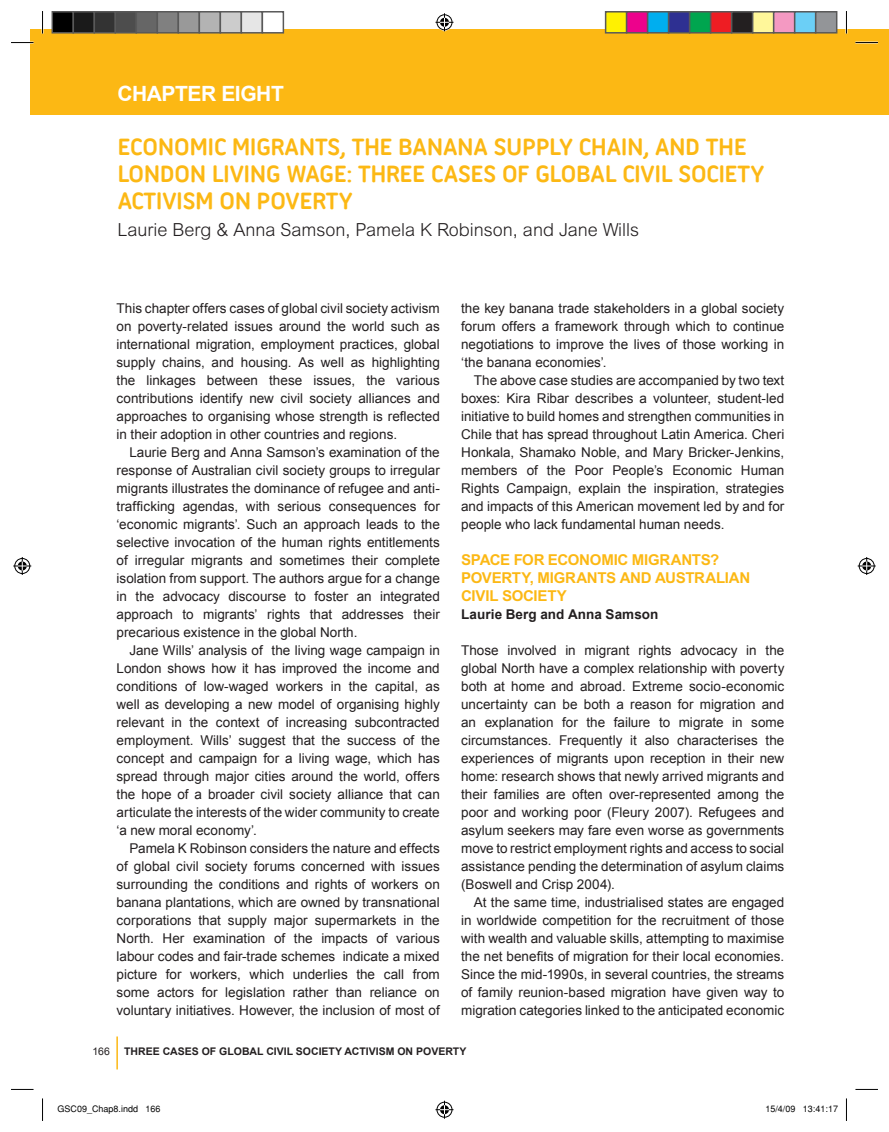
<style>
.page{position:relative;width:889px;height:1132px;background:#fff}
.page>*{position:absolute;margin:0;border:0;box-sizing:border-box;transform-origin:0 0}
.t1{font:700 25.5px/27px "Ubuntu Titling";letter-spacing:-.025em;color:#fcb814}
.t2{font:700 21px "Arial";letter-spacing:-.02em;color:#fff}
.t3{font:300 18px "Arial";color:#231f20}
.t4{font:700 15px/18px "Arial SFMT";letter-spacing:-.015em;color:#fcb814}
.t5{font:13.5px/18px "Arial";color:#231f20;text-align:justify}
.t6{font:700 13.5px "Arial";letter-spacing:.005em;color:#231f20}
.t7{font:700 10.5px "Arial";color:#231f20}
.t8{font:10.5px "Arial";color:#231f20}
.t9{font:9px "Helvetica";color:#000}
</style>
<div class="page">
<div style="left:846px;top:30px;width:43px;height:85px;background:#fcb814"></div>
<hr style="left:116px;top:1036px;width:2px;height:33px;background:#fcb814">
<div style="left:30px;top:29px;width:828px;height:86px;background:#fcb814"></div>
<hr style="left:845px;top:11px;width:2px;height:23px;background:#fff">
<svg style="left:11px;top:42px;width:23px;height:1px"></svg>
<svg style="left:855px;top:42px;width:23px;height:1px"></svg>
<svg style="left:11px;top:1088px;width:22px;height:1px"></svg>
<svg style="left:856px;top:1088px;width:22px;height:1px"></svg>
<svg style="left:42px;top:11px;width:1px;height:23px"></svg>
<svg style="left:42px;top:1098px;width:1px;height:22px"></svg>
<svg style="left:846px;top:11px;width:1px;height:23px"></svg>
<svg style="left:846px;top:1098px;width:1px;height:22px"></svg>
<svg style="left:435px;top:13px;width:18px;height:18px"></svg>
<svg style="left:435px;top:1100px;width:18px;height:18px"></svg>
<svg style="left:13px;top:557px;width:18px;height:18px"></svg>
<svg style="left:857px;top:557px;width:18px;height:18px"></svg>
<div style="left:52px;top:12px;width:21px;height:21px;background:#000"></div>
<div style="left:52px;top:11px;width:22px;height:23px;border:2px solid #595959"></div>
<div style="left:73px;top:12px;width:21px;height:21px;background:#1a1a1a"></div>
<div style="left:73px;top:11px;width:22px;height:23px;border:2px solid #595959"></div>
<div style="left:94px;top:12px;width:21px;height:21px;background:#333"></div>
<div style="left:94px;top:11px;width:22px;height:23px;border:2px solid #595959"></div>
<div style="left:115px;top:12px;width:21px;height:21px;background:#4d4d4d"></div>
<div style="left:115px;top:11px;width:22px;height:23px;border:2px solid #595959"></div>
<div style="left:136px;top:12px;width:21px;height:21px;background:#666"></div>
<div style="left:136px;top:11px;width:22px;height:23px;border:2px solid #595959"></div>
<div style="left:157px;top:12px;width:21px;height:21px;background:#808080"></div>
<div style="left:157px;top:11px;width:22px;height:23px;border:2px solid #595959"></div>
<div style="left:178px;top:12px;width:21px;height:21px;background:#999"></div>
<div style="left:178px;top:11px;width:22px;height:23px;border:2px solid #595959"></div>
<div style="left:199px;top:12px;width:21px;height:21px;background:#b3b3b3"></div>
<div style="left:199px;top:11px;width:22px;height:23px;border:2px solid #595959"></div>
<div style="left:220px;top:12px;width:21px;height:21px;background:#ccc"></div>
<div style="left:220px;top:11px;width:22px;height:23px;border:2px solid #595959"></div>
<div style="left:241px;top:12px;width:21px;height:21px;background:#e6e6e6"></div>
<div style="left:241px;top:11px;width:22px;height:23px;border:2px solid #595959"></div>
<div style="left:262px;top:12px;width:21px;height:21px;background:#fff"></div>
<div style="left:262px;top:11px;width:22px;height:23px;border:2px solid #595959"></div>
<div style="left:605px;top:12px;width:21px;height:21px;background:#fff101"></div>
<div style="left:605px;top:11px;width:22px;height:23px;border:2px solid #595959"></div>
<div style="left:626px;top:12px;width:21px;height:21px;background:#ed028c"></div>
<div style="left:626px;top:11px;width:22px;height:23px;border:2px solid #595959"></div>
<div style="left:647px;top:12px;width:21px;height:21px;background:#00aeef"></div>
<div style="left:647px;top:11px;width:22px;height:23px;border:2px solid #595959"></div>
<div style="left:668px;top:12px;width:21px;height:21px;background:#2e3092"></div>
<div style="left:668px;top:11px;width:22px;height:23px;border:2px solid #595959"></div>
<div style="left:689px;top:12px;width:21px;height:21px;background:#00a54f"></div>
<div style="left:689px;top:11px;width:22px;height:23px;border:2px solid #595959"></div>
<div style="left:710px;top:12px;width:21px;height:21px;background:#ee1d23"></div>
<div style="left:710px;top:11px;width:22px;height:23px;border:2px solid #595959"></div>
<div style="left:731px;top:12px;width:21px;height:21px;background:#231f20"></div>
<div style="left:731px;top:11px;width:22px;height:23px;border:2px solid #595959"></div>
<div style="left:752px;top:12px;width:21px;height:21px;background:#fff79a"></div>
<div style="left:752px;top:11px;width:22px;height:23px;border:2px solid #595959"></div>
<div style="left:773px;top:12px;width:21px;height:21px;background:#f499c2"></div>
<div style="left:773px;top:11px;width:22px;height:23px;border:2px solid #595959"></div>
<div style="left:794px;top:12px;width:21px;height:21px;background:#6bcff6"></div>
<div style="left:794px;top:11px;width:22px;height:23px;border:2px solid #595959"></div>
<div style="left:815px;top:12px;width:21px;height:21px;background:#939598"></div>
<div style="left:815px;top:11px;width:22px;height:23px;border:2px solid #595959"></div>
<h2 class="t2" style="left:117px;top:81px;width:168px">CHAPTER EIGHT</h2>
<h1 class="t1" style="left:117px;top:132px;width:648px">ECONOMIC MIGRANTS, THE BANANA SUPPLY CHAIN, AND THE<br>LONDON LIVING WAGE: THREE CASES OF GLOBAL CIVIL SOCIETY<br>ACTIVISM ON POVERTY</h1>
<h3 class="t3" style="left:117px;top:219px;width:523px">Laurie Berg &amp; Anna Samson, Pamela K Robinson, and Jane Wills</h3>
<p class="t5" style="left:117px;top:299px;width:325px">This chapter offers cases of global civil society activism on poverty-related issues around the world such as international migration, employment practices, global supply chains, and housing. As well as highlighting the linkages between these issues, the various contributions identify new civil society alliances and approaches to organising whose strength is reflected in their adoption in other countries and regions.</p>
<p class="t5" style="left:117px;top:443px;width:325px;text-indent:13px">Laurie Berg and Anna Samson’s examination of the response of Australian civil society groups to irregular migrants illustrates the dominance of refugee and anti&shy;trafficking agendas, with serious consequences for ‘economic migrants’. Such an approach leads to the selective invocation of the human rights entitlements of irregular migrants and sometimes their complete isolation from support. The authors argue for a change in the advocacy discourse to foster an integrated approach to migrants’ rights that addresses their precarious existence in the global North.</p>
<p class="t5" style="left:117px;top:641px;width:325px;text-indent:13px">Jane Wills’ analysis of the living wage campaign in London shows how it has improved the income and conditions of low-waged workers in the capital, as well as developing a new model of organising highly relevant in the context of increasing subcontracted employment. Wills’ suggest that the success of the concept and campaign for a living wage, which has spread through major cities around the world, offers the hope of a broader civil society alliance that can articulate the interests of the wider community to create ‘a new moral economy’.</p>
<p class="t5" style="left:117px;top:839px;width:325px;text-indent:13px">Pamela K Robinson considers the nature and effects of global civil society forums concerned with issues surrounding the conditions and rights of workers on banana plantations, which are owned by transnational corporations that supply major supermarkets in the North. Her examination of the impacts of various labour codes and fair-trade schemes indicate a mixed picture for workers, which underlies the call from some actors for legislation rather than reliance on voluntary initiatives. However, the inclusion of most of</p>
<p class="t5" style="left:461px;top:299px;width:325px">the key banana trade stakeholders in a global society forum offers a framework through which to continue negotiations to improve the lives of those working in ‘the banana economies’.</p>
<p class="t5" style="left:461px;top:371px;width:325px;text-indent:13px">The above case studies are accompanied by two text boxes: Kira Ribar describes a volunteer, student-led initiative to build homes and strengthen communities in Chile that has spread throughout Latin America. Cheri Honkala, Shamako Noble, and Mary Bricker-Jenkins, members of the Poor People’s Economic Human Rights Campaign, explain the inspiration, strategies and impacts of this American movement led by and for people who lack fundamental human needs.</p>
<p class="t4" style="left:461px;top:550px;width:291px">SPACE FOR ECONOMIC MIGRANTS?<br>POVERTY, MIGRANTS AND AUSTRALIAN<br>CIVIL SOCIETY</p>
<p class="t6" style="left:461px;top:606px;width:199px">Laurie Berg and Anna Samson</p>
<p class="t5" style="left:461px;top:641px;width:325px">Those involved in migrant rights advocacy in the global North have a complex relationship with poverty both at home and abroad. Extreme socio-economic uncertainty can be both a reason for migration and an explanation for the failure to migrate in some circumstances. Frequently it also characterises the experiences of migrants upon reception in their new home: research shows that newly arrived migrants and their families are often over-represented among the poor and working poor (Fleury 2007). Refugees and asylum seekers may fare even worse as governments move to restrict employment rights and access to social assistance pending the determination of asylum claims (Boswell and Crisp 2004).</p>
<p class="t5" style="left:461px;top:893px;width:325px;text-indent:13px">At the same time, industrialised states are engaged in worldwide competition for the recruitment of those with wealth and valuable skills, attempting to maximise the net benefits of migration for their local economies.<br>Since the mid-1990s, in several countries, the streams of family reunion-based migration have given way to migration categories linked to the anticipated economic</p>
<p class="t8" style="left:92px;top:1045px;width:19px">166</p>
<p class="t7" style="left:124px;top:1044px;width:344px">THREE CASES OF GLOBAL CIVIL SOCIETY ACTIVISM ON POVERTY</p>
<p class="t9" style="left:58px;top:1103px;width:105px">GSC09_Chap8.indd 166</p>
<p class="t9" style="left:765px;top:1103px;width:74px">15/4/09 13:41:17</p>
</div>
